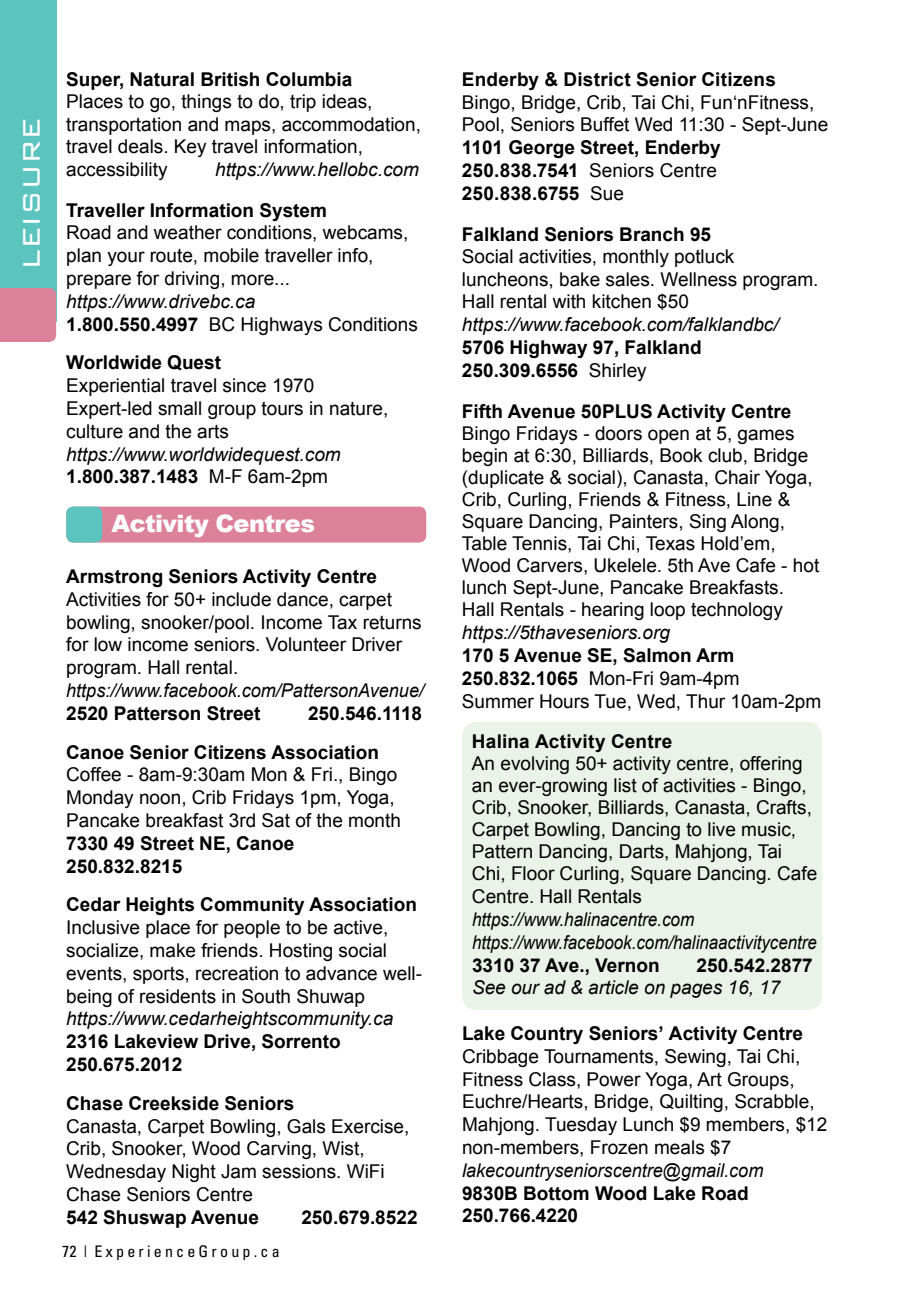
<style>
.page{position:relative;width:900px;height:1296px;background:#fff}
.page>*{position:absolute;margin:0;border:0;box-sizing:border-box;transform-origin:0 0}
.t1{font:300 32px "Bank Gothic BT";color:#fff}
.t2{font:900 24px "Arial";letter-spacing:-.025em;color:#fff}
.t3{font:19px/22.8px "Arial";color:#000}
.t4{font:700 19px/22.8px "Arial";color:#000}
.t5{font:italic 19px/22.8px "Arial";color:#000}
.t6{font:italic 19px/22.8px "Arial";color:#000;scale:.9 1}
.t7{font:italic 19px "Arial";color:#000;scale:.95 1}
.t8{font:condensed 16px "Univers";letter-spacing:.2em;color:#000}
.s1{font-weight:700;font-style:normal}
.s2{font-style:normal}
.s3{font-weight:400}
.s4{font-weight:700}
</style>
<div class="page">
<div style="left:0;top:0;width:56px;height:322px;background:#5bc4bf"></div>
<div style="left:0;top:288px;width:56px;height:54px;background:#dd819a"></div>
<div style="left:462px;top:722px;width:360px;height:288px;background:#eaf3e7;border-radius:14px"></div>
<div style="left:66px;top:507px;width:360px;height:36px;background:#dd819a;border-radius:7px"></div>
<div style="left:66px;top:507px;width:36px;height:36px;background:#5bc4bf;border-radius:7px"></div>
<h1 class="t1" style="left:15px;top:270px;width:154px;rotate:-90deg">LEISURE</h1>
<p class="t4" style="left:66px;top:68px;width:288px">Super, Natural British Columbia</p>
<p class="t3" style="left:66px;top:90px;width:356px">Places to go, things to do, trip ideas, transportation and maps, accommodation, travel deals. Key travel information, accessibility</p>
<p class="t5" style="left:215px;top:158px;width:205px">https://www.hellobc.com</p>
<p class="t4" style="left:66px;top:199px;width:262px">Traveller Information System</p>
<p class="t3" style="left:66px;top:222px;width:344px">Road and weather conditions, webcams, plan your route, mobile traveller info, prepare for driving, more...</p>
<p class="t5" style="left:66px;top:290px;width:353px">https://www.drivebc.ca<br><span class="s1">1.800.550.4997</span> <span class="s2">BC Highways Conditions</span></p>
<p class="t4" style="left:66px;top:352px;width:156px">Worldwide Quest</p>
<p class="t3" style="left:66px;top:374px;width:324px">Experiential travel since 1970<br>Expert-led small group tours in nature, culture and the arts</p>
<p class="t5" style="left:66px;top:443px;width:276px">https://www.worldwidequest.com<br><span class="s1">1.800.387.1483</span> <span class="s2">M-F 6am-2pm</span></p>
<p class="t2" style="left:112px;top:506px;width:205px">Activity Centres</p>
<p class="t4" style="left:66px;top:566px;width:312px">Armstrong Seniors Activity Centre</p>
<p class="t3" style="left:66px;top:588px;width:357px">Activities for 50+ include dance, carpet bowling, snooker/pool. Income Tax returns for low income seniors. Volunteer Driver program. Hall rental.</p>
<p class="t7" style="left:66px;top:678px;width:378px">https://www.facebook.com/PattersonAvenue/</p>
<p class="t4" style="left:66px;top:702px;width:196px">2520 Patterson Street</p>
<p class="t4" style="left:66px;top:694px;width:357px;line-height:38.8px;text-indent:242px">250.546.1118<br>Canoe Senior Citizens Association</p>
<p class="t3" style="left:66px;top:764px;width:336px">Coffee - 8am-9:30am Mon &amp; Fri., Bingo<br>Monday noon, Crib Fridays 1pm, Yoga,<br>Pancake breakfast 3rd Sat of the month</p>
<p class="t4" style="left:66px;top:832px;width:230px">7330 49 Street NE, Canoe<br>250.832.8215</p>
<p class="t4" style="left:66px;top:894px;width:352px">Cedar Heights Community Association</p>
<p class="t3" style="left:66px;top:916px;width:357px">Inclusive place for people to be active, socialize, make friends. Hosting social events, sports, recreation to advance well&shy;being of residents in South Shuwap</p>
<p class="t5" style="left:66px;top:1008px;width:329px">https://www.cedarheightscommunity.ca</p>
<p class="t4" style="left:66px;top:1031px;width:276px">2316 Lakeview Drive, Sorrento<br>250.675.2012</p>
<p class="t4" style="left:66px;top:1092px;width:230px">Chase Creekside Seniors</p>
<p class="t3" style="left:66px;top:1115px;width:345px">Canasta, Carpet Bowling, Gals Exercise, Crib, Snooker, Wood Carving, Wist, Wednesday Night Jam sessions. WiFi Chase Seniors Centre</p>
<p class="t4" style="left:66px;top:1206px;width:194px">542 Shuswap Avenue</p>
<p class="t4" style="left:301px;top:1206px;width:118px">250.679.8522</p>
<p class="t8" style="left:62px;top:1241px;width:219px">72 | ExperienceGroup.ca</p>
<p class="t4" style="left:462px;top:68px;width:315px">Enderby &amp; District Senior Citizens</p>
<p class="t3" style="left:462px;top:91px;width:368px">Bingo, Bridge, Crib, Tai Chi, Fun‘nFitness,<br>Pool, Seniors Buffet Wed 11:30 - Sept-June</p>
<p class="t4" style="left:462px;top:137px;width:260px">1101 George Street, Enderby<br>250.838.7541 <span class="s3">Seniors Centre<br></span>250.838.6755 <span class="s3">Sue</span></p>
<p class="t4" style="left:462px;top:223px;width:251px">Falkland Seniors Branch 95</p>
<p class="t3" style="left:462px;top:245px;width:358px">Social activities, monthly potluck luncheons, bake sales. Wellness program.<br>Hall rental with kitchen $50</p>
<p class="t5" style="left:462px;top:313px;width:318px">https://www.facebook.com/falklandbc/</p>
<p class="t4" style="left:462px;top:337px;width:241px">5706 Highway 97, Falkland<br>250.309.6556 <span class="s3">Shirley</span></p>
<p class="t4" style="left:462px;top:400px;width:331px">Fifth Avenue 50PLUS Activity Centre</p>
<p class="t3" style="left:462px;top:422px;width:359px;line-height:22.2px">Bingo Fridays - doors open at 5, games begin at 6:30, Billiards, Book club, Bridge (duplicate &amp; social), Canasta, Chair Yoga, Crib, Curling, Friends &amp; Fitness, Line &amp; Square Dancing, Painters, Sing Along, Table Tennis, Tai Chi, Texas Hold’em, Wood Carvers, Ukelele. 5th Ave Cafe - hot lunch Sept-June, Pancake Breakfasts.<br>Hall Rentals - hearing loop technology</p>
<p class="t5" style="left:462px;top:621px;width:210px">https://5thaveseniors.org</p>
<p class="t3" style="left:462px;top:644px;width:361px"><span class="s4">170 5 Avenue SE, Salmon Arm<br>250.832.1065</span> Mon-Fri 9am-4pm<br>Summer Hours Tue, Wed, Thur 10am-2pm</p>
<p class="t4" style="left:472px;top:731px;width:202px">Halina Activity Centre</p>
<p class="t3" style="left:472px;top:753px;width:347px;line-height:22.2px">An evolving 50+ activity centre, offering an ever-growing list of activities - Bingo, Crib, Snooker, Billiards, Canasta, Crafts, Carpet Bowling, Dancing to live music, Pattern Dancing, Darts, Mahjong, Tai Chi, Floor Curling, Square Dancing. Cafe Centre. Hall Rentals</p>
<p class="t6" style="left:472px;top:908px;width:385px">https://www.halinacentre.com https://www.facebook.com/halinaactivitycentre</p>
<p class="t4" style="left:472px;top:954px;width:189px">3310 37 Ave., Vernon</p>
<p class="t4" style="left:697px;top:954px;width:118px">250.542.2877</p>
<p class="t5" style="left:472px;top:977px;width:310px">See our ad &amp; article on pages 16, 17</p>
<p class="t4" style="left:462px;top:1023px;width:343px">Lake Country Seniors’ Activity Centre</p>
<p class="t3" style="left:462px;top:1045px;width:367px">Cribbage Tournaments, Sewing, Tai Chi, Fitness Class, Power Yoga, Art Groups, Euchre/Hearts, Bridge, Quilting, Scrabble, Mahjong. Tuesday Lunch $9 members, $12 non-members, Frozen meals $7</p>
<p class="t5" style="left:462px;top:1159px;width:303px">lakecountryseniorscentre@gmail.com</p>
<p class="t4" style="left:462px;top:1182px;width:288px">9830B Bottom Wood Lake Road<br>250.766.4220</p>
</div>
